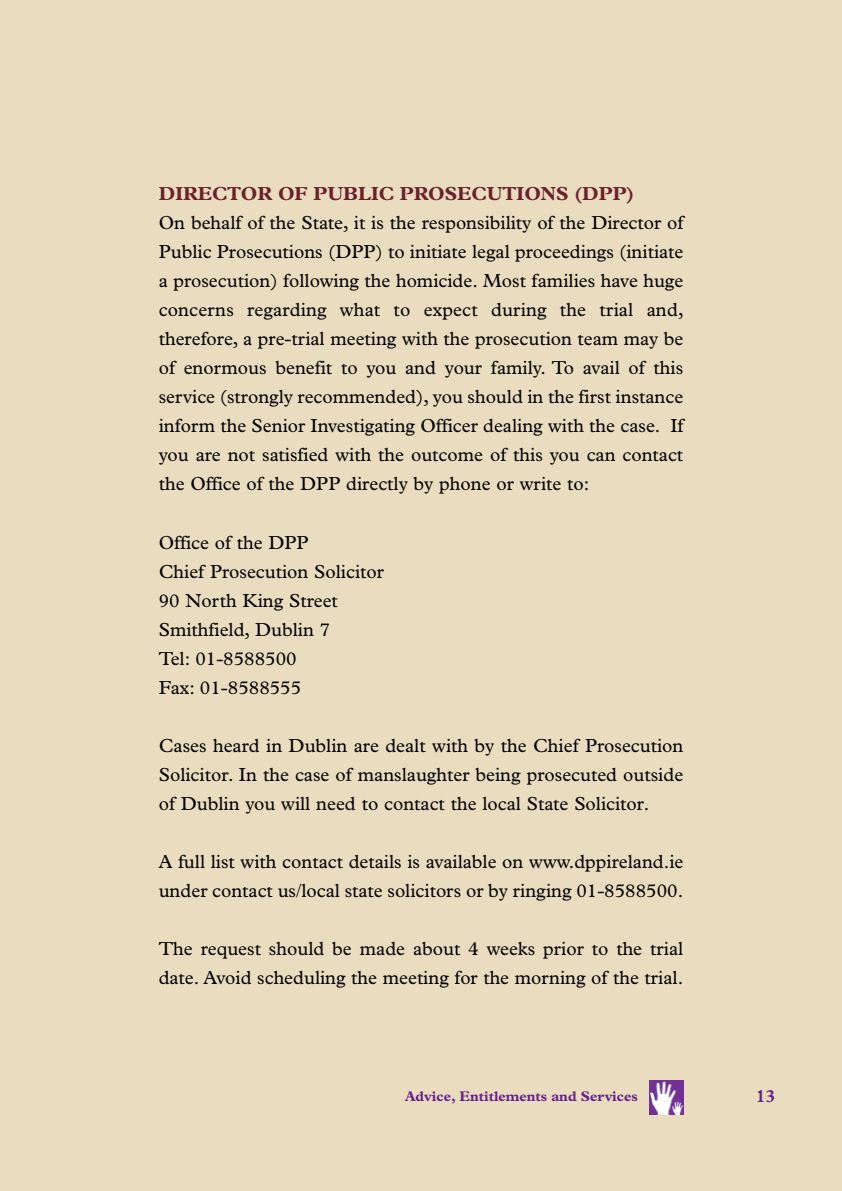
<style>
.page{position:relative;width:842px;height:1191px;background:#eadcbe}
.page>*{position:absolute;margin:0;border:0;box-sizing:border-box;transform-origin:0 0}
.t1{font:19px/29px "Plantin";color:#000}
.t2{font:700 19px "Plantin";color:#6a212b}
.t3{font:700 18px "Plantin";color:#66218c}
.t4{font:700 14px "Plantin";color:#66218c}
</style>
<div class="page">
<img style="left:649px;top:1080px;width:34px;height:34px">
<p class="t2" style="left:159px;top:187px;width:477px">DIRECTOR OF PUBLIC PROSECUTIONS (DPP)</p>
<p class="t1" style="left:159px;top:210px;width:526px;text-align:justify">On behalf of the State, it is the responsibility of the Director of Public Prosecutions (DPP) to initiate legal proceedings (initiate a prosecution) following the homicide. Most families have huge concerns regarding what to expect during the trial and, therefore, a pre-trial meeting with the prosecution team may be of enormous benefit to you and your family. To avail of this service (strongly recommended), you should in the first instance inform the Senior Investigating Officer dealing with the case. If you are not satisfied with the outcome of this you can contact the Office of the DPP directly by phone or write to:</p>
<p class="t1" style="left:159px;top:529px;width:227px">Office of the DPP<br>Chief Prosecution Solicitor<br>90 North King Street<br>Smithfield, Dublin 7<br>Tel: 01-8588500<br>Fax: 01-8588555</p>
<p class="t1" style="left:159px;top:732px;width:526px;text-align:justify">Cases heard in Dublin are dealt with by the Chief Prosecution Solicitor. In the case of manslaughter being prosecuted outside of Dublin you will need to contact the local State Solicitor.</p>
<p class="t1" style="left:159px;top:848px;width:526px">A full list with contact details is available on www.dppireland.ie under contact us/local state solicitors or by ringing 01-8588500.</p>
<p class="t1" style="left:159px;top:935px;width:526px">The request should be made about 4 weeks prior to the trial date. Avoid scheduling the meeting for the morning of the trial.</p>
<p class="t4" style="left:405px;top:1091px;width:235px">Advice, Entitlements and Services</p>
<p class="t3" style="left:756px;top:1089px;width:20px">13</p>
</div>
